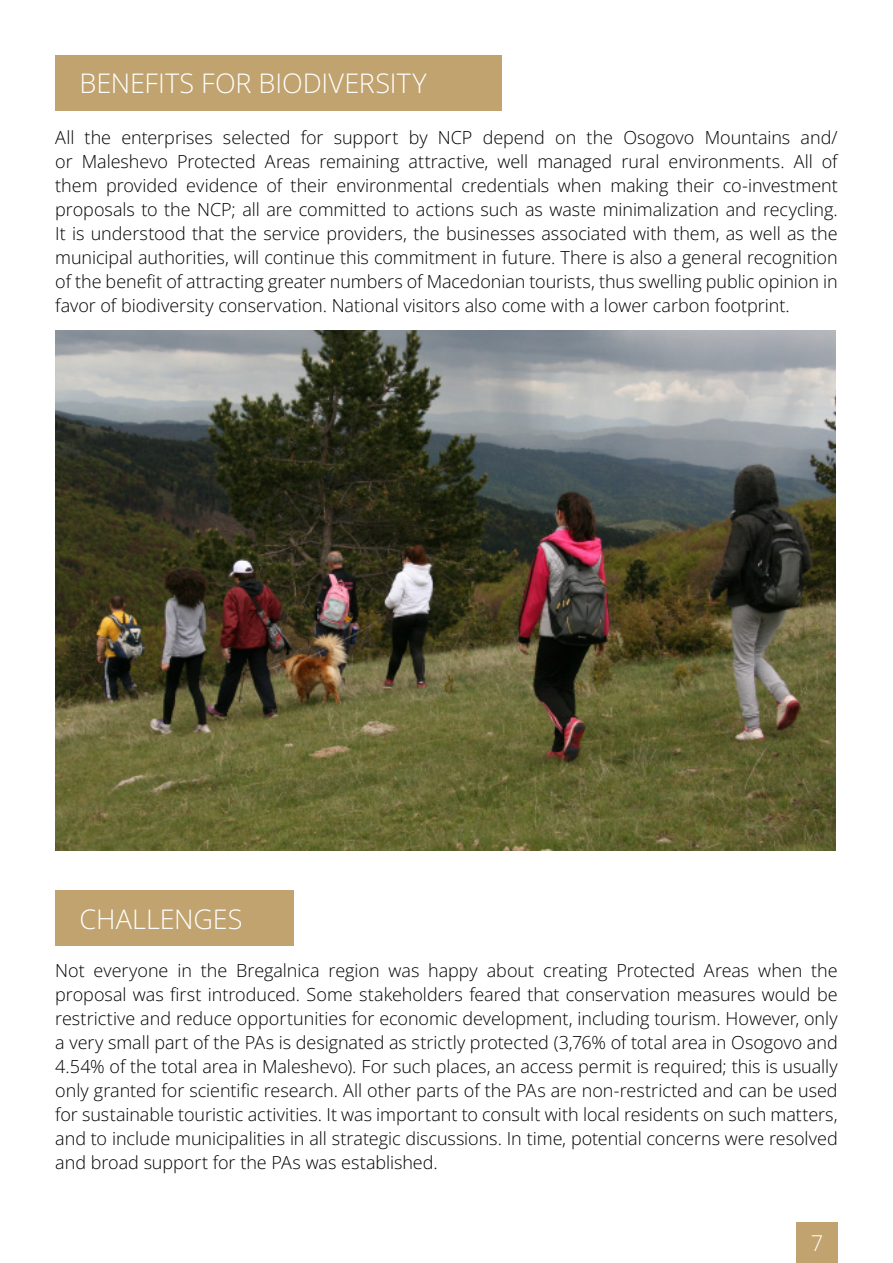
<style>
.page{position:relative;width:893px;height:1263px;background:#fff}
.page>*{position:absolute;margin:0;border:0;box-sizing:border-box;transform-origin:0 0}
.t1{font:300 27px "Open Sans";color:#fff}
.t2{font:300 21.9px "Open Sans";color:#fff}
.t3{font:300 18px/24px "Open Sans";color:#000101;text-align:justify}
</style>
<div class="page">
<div style="left:55px;top:55px;width:447px;height:56px;background:#c1a36f"></div>
<div style="left:55px;top:890px;width:238px;height:56px;background:#c1a36f"></div>
<img style="left:55px;top:330px;width:781px;height:520px">
<div style="left:796px;top:1222px;width:42px;height:41px;background:#c1a36f"></div>
<h1 class="t1" style="left:80px;top:64px;width:349px">BENEFITS FOR BIODIVERSITY</h1>
<p class="t3" style="left:55px;top:125px;width:784px">All the enterprises selected for support by NCP depend on the Osogovo Mountains and/ or Maleshevo Protected Areas remaining attractive, well managed rural environments. All of them provided evidence of their environmental credentials when making their co-investment proposals to the NCP; all are committed to actions such as waste minimalization and recycling.<br>It is understood that the service providers, the businesses associated with them, as well as the municipal authorities, will continue this commitment in future. There is also a general recognition of the benefit of attracting greater numbers of Macedonian tourists, thus swelling public opinion in favor of biodiversity conservation. National visitors also come with a lower carbon footprint.</p>
<h1 class="t1" style="left:80px;top:901px;width:165px">CHALLENGES</h1>
<p class="t3" style="left:55px;top:958px;width:784px">Not everyone in the Bregalnica region was happy about creating Protected Areas when the proposal was first introduced. Some stakeholders feared that conservation measures would be restrictive and reduce opportunities for economic development, including tourism. However, only a very small part of the PAs is designated as strictly protected (3,76% of total area in Osogovo and 4.54% of the total area in Maleshevo). For such places, an access permit is required; this is usually only granted for scientific research. All other parts of the PAs are non-restricted and can be used for sustainable touristic activities. It was important to consult with local residents on such matters, and to include municipalities in all strategic discussions. In time, potential concerns were resolved and broad support for the PAs was established.</p>
<p class="t2" style="left:811px;top:1228px;width:14px">7</p>
</div>
